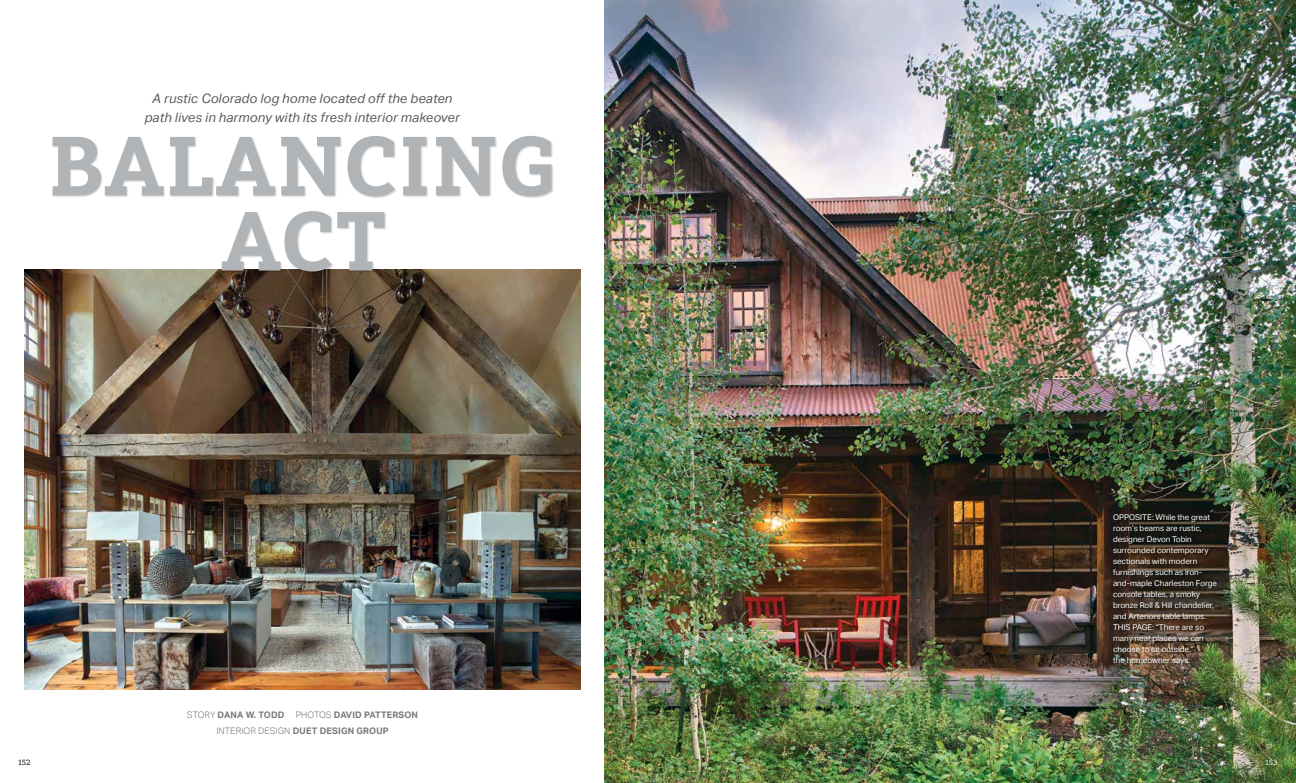
<style>
.page{position:relative;width:1296px;height:783px;background:#fff}
.page>*{position:absolute;margin:0;border:0;box-sizing:border-box;transform-origin:0 0}
.t1{font:83.5px/75.2px "Yorkten Slab Nor Ex B";letter-spacing:.02em;color:#b1b4b6;text-align:center}
.t2{font:italic 13px/19px "Aktiv Grotesk";letter-spacing:.01em;color:#58595b;text-align:center}
.t3{font:700 9px/16px "Aktiv Grotesk";letter-spacing:.02em;color:#77787b;text-align:center}
.t4{font:8px/11px "Aktiv Grotesk";color:#fff}
.t5{font:7.5px "Yorkten Slab Nor Reg";color:#000;scale:1.14 1}
.t6{font:7.5px "Yorkten Slab Nor Reg";color:#fff;scale:1.14 1}
.s1{font-weight:300}
</style>
<div class="page">
<img style="left:605px;top:0;width:691px;height:783px">
<img style="left:24px;top:269px;width:557px;height:421px">
<div style="left:1114px;top:515px;width:105px;height:152px;background:#000;opacity:.49"></div>
<div style="left:52px;top:135px;width:502px;height:139px;background:#000;opacity:.22"></div>
<h2 class="t2" style="left:145px;top:89px;width:317px">A rustic Colorado log home located off the beaten path lives in harmony with its fresh interior makeover</h2>
<h1 class="t1" style="left:48px;top:128px;width:509px">BALANCING<br>ACT</h1>
<p class="t3" style="left:187px;top:707px;width:233px"><span class="s1">STORY</span> DANA W. TODD <span class="s1">PHOTOS</span> DAVID PATTERSON<br><span class="s1">INTERIOR DESIGN</span> DUET DESIGN GROUP</p>
<p class="t4" style="left:1113px;top:512px;width:106px">OPPOSITE: While the great room’s beams are rustic, designer Devon Tobin surrounded contemporary sectionals with modern furnishings such as iron&shy;and-maple Charleston Forge console tables, a smoky bronze Roll &amp; Hill chandelier, and Arteriors table lamps.<br>THIS PAGE: “There are so many neat places we can choose to sit outside,”<br>the homeowner says.</p>
<p class="t5" style="left:18px;top:758px;width:12px">152</p>
<p class="t6" style="left:1265px;top:758px;width:12px">153</p>
</div>
